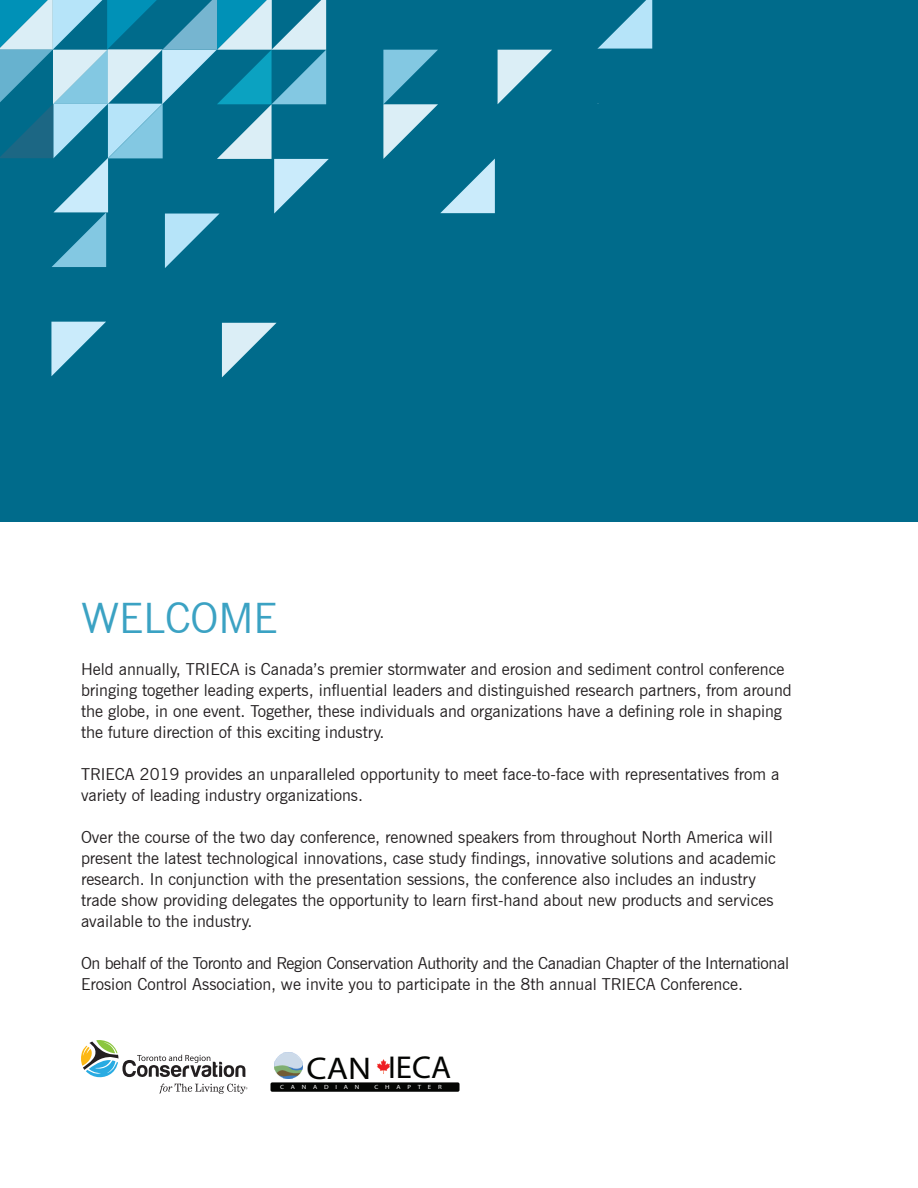
<style>
.page{position:relative;width:918px;height:1188px;background:#fff}
.page>*{position:absolute;margin:0;border:0;box-sizing:border-box;transform-origin:0 0}
.t1{font:42px "News Gothic BT";color:#3ba2c3}
.t2{font:300 31.65px "Futura LT";color:#040503}
.t3{font:16.5px/21px "News Gothic BT";color:#231f20}
.t4{font:16.5px/21px "News Gothic BT";letter-spacing:-.02em;color:#231f20}
.t5{font:6px "Futura LT";letter-spacing:.99em;color:#fff;scale:1.13 1}
.s1{font-weight:800;font-size:31.5px}
</style>
<div class="page">
<div style="left:0;top:0;width:918px;height:522px;background:#006b8b"></div>
<svg style="left:51px;top:322px;width:55px;height:54px"></svg>
<svg style="left:598px;top:0;width:54px;height:49px"></svg>
<svg style="left:222px;top:323px;width:55px;height:54px"></svg>
<svg style="left:0;top:0;width:329px;height:268px"></svg>
<svg style="left:383px;top:50px;width:169px;height:163px"></svg>
<svg style="left:377px;top:1060px;width:13px;height:13px"></svg>
<div style="left:271px;top:1082px;width:189px;height:10px;background:#040503;border-radius:2px"></div>
<svg style="left:274px;top:1053px;width:29px;height:26px"></svg>
<svg style="left:81px;top:1040px;width:167px;height:54px"></svg>
<p class="t1" style="left:81px;top:593px;width:198px">WELCOME</p>
<p class="t3" style="left:81px;top:659px;width:712px">Held annually, TRIECA is Canada’s premier stormwater and erosion and sediment control conference bringing together leading experts, influential leaders and distinguished research partners, from around the globe, in one event. Together, these individuals and organizations have a defining role in shaping the future direction of this exciting industry.</p>
<p class="t3" style="left:81px;top:764px;width:700px">TRIECA 2019 provides an unparalleled opportunity to meet face-to-face with representatives from a variety of leading industry organizations.</p>
<p class="t3" style="left:81px;top:827px;width:696px">Over the course of the two day conference, renowned speakers from throughout North America will present the latest technological innovations, case study findings, innovative solutions and academic research. In conjunction with the presentation sessions, the conference also includes an industry trade show providing delegates the opportunity to learn first-hand about new products and services available to the industry.</p>
<p class="t4" style="left:81px;top:953px;width:710px">On behalf of the Toronto and Region Conservation Authority and the Canadian Chapter of the International<br>Erosion Control Association, we invite you to participate in the 8th annual TRIECA Conference.</p>
<p class="t2" style="left:307px;top:1048px;width:146px"><span class="s1">CAN</span> IECA</p>
<p class="t5" style="left:280px;top:1084px;width:72px">CANADIAN</p>
<p class="t5" style="left:374px;top:1084px;width:61px">CHAPTER</p>
</div>
